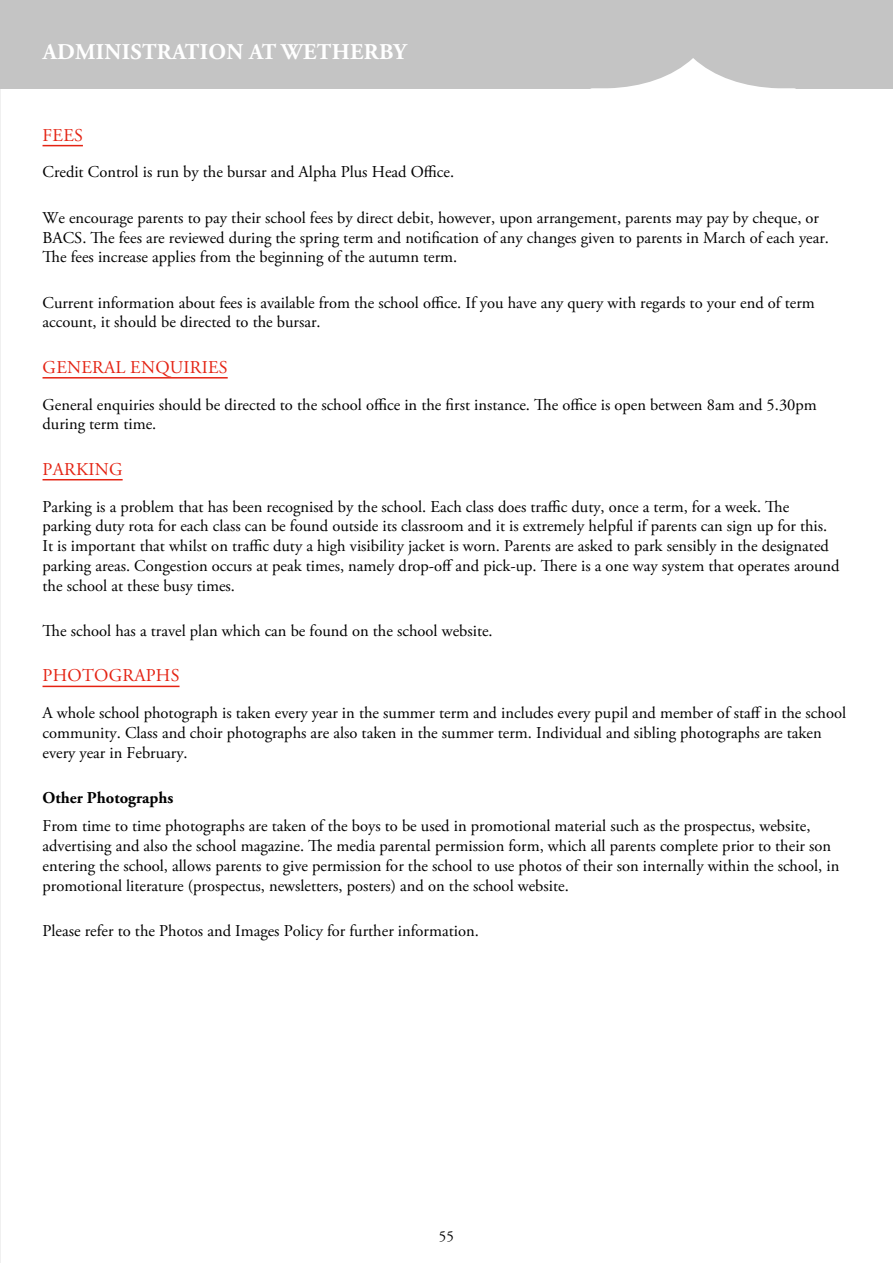
<style>
.page{position:relative;width:893px;height:1263px;background:#fff}
.page>*{position:absolute;margin:0;border:0;box-sizing:border-box;transform-origin:0 0}
.t1{font:700 22.5px "Adobe Garamond Pro";letter-spacing:.015em;color:#fff}
.t2{font:18px "Adobe Garamond Pro";letter-spacing:.015em;color:#e42313}
.t3{font:16.5px/19.8px "Adobe Garamond Pro";color:#000}
.t4{font:700 16.5px "Adobe Garamond Pro";color:#000}
.t5{font:15px "Adobe Garamond Pro";color:#000}
</style>
<div class="page">
<div style="left:0;top:0;width:893px;height:88px;background:#c4c4c4"></div>
<svg style="left:587px;top:58px;width:212px;height:31px"></svg>
<hr style="left:43px;top:145px;width:40px;height:1px;background:#e42313">
<hr style="left:43px;top:377px;width:185px;height:2px;background:#e42313">
<hr style="left:43px;top:479px;width:80px;height:1px;background:#e42313">
<hr style="left:43px;top:686px;width:137px;height:1px;background:#e42313">
<h1 class="t1" style="left:43px;top:39px;width:365px">ADMINISTRATION AT WETHERBY</h1>
<p class="t2" style="left:43px;top:124px;width:42px">FEES</p>
<p class="t3" style="left:43px;top:163px;width:413px">Credit Control is run by the bursar and Alpha Plus Head Office.</p>
<p class="t3" style="left:43px;top:208px;width:788px">We encourage parents to pay their school fees by direct debit, however, upon arrangement, parents may pay by cheque, or<br>BACS. The fees are reviewed during the spring term and notification of any changes given to parents in March of each year.<br>The fees increase applies from the beginning of the autumn term.</p>
<p class="t3" style="left:43px;top:293px;width:774px">Current information about fees is available from the school office. If you have any query with regards to your end of term account, it should be directed to the bursar.</p>
<p class="t2" style="left:43px;top:356px;width:187px">GENERAL ENQUIRIES</p>
<p class="t3" style="left:43px;top:395px;width:776px">General enquiries should be directed to the school office in the first instance. The office is open between 8am and 5.30pm during term time.</p>
<p class="t2" style="left:43px;top:458px;width:81px">PARKING</p>
<p class="t3" style="left:43px;top:497px;width:799px">Parking is a problem that has been recognised by the school. Each class does traffic duty, once a term, for a week. The parking duty rota for each class can be found outside its classroom and it is extremely helpful if parents can sign up for this.<br>It is important that whilst on traffic duty a high visibility jacket is worn. Parents are asked to park sensibly in the designated parking areas. Congestion occurs at peak times, namely drop-off and pick-up. There is a one way system that operates around the school at these busy times.</p>
<p class="t3" style="left:43px;top:621px;width:452px">The school has a travel plan which can be found on the school website.</p>
<p class="t2" style="left:43px;top:665px;width:138px">PHOTOGRAPHS</p>
<p class="t3" style="left:43px;top:704px;width:805px">A whole school photograph is taken every year in the summer term and includes every pupil and member of staff in the school community. Class and choir photographs are also taken in the summer term. Individual and sibling photographs are taken every year in February.</p>
<p class="t4" style="left:43px;top:788px;width:132px">Other Photographs</p>
<p class="t3" style="left:43px;top:817px;width:798px">From time to time photographs are taken of the boys to be used in promotional material such as the prospectus, website, advertising and also the school magazine. The media parental permission form, which all parents complete prior to their son entering the school, allows parents to give permission for the school to use photos of their son internally within the school, in promotional literature (prospectus, newsletters, posters) and on the school website.</p>
<p class="t3" style="left:43px;top:921px;width:438px">Please refer to the Photos and Images Policy for further information.</p>
<p class="t5" style="left:439px;top:1227px;width:16px">55</p>
</div>
